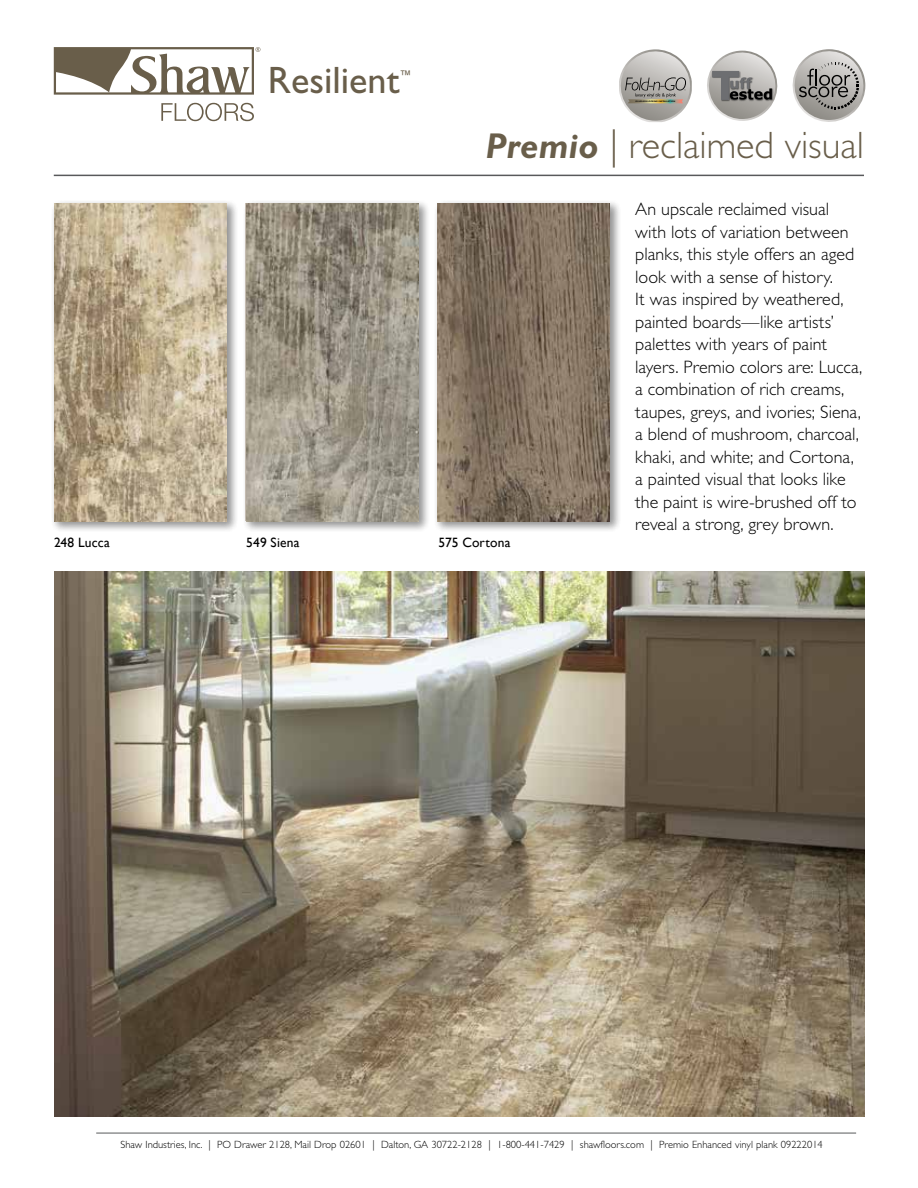
<style>
.page{position:relative;width:918px;height:1188px;background:#fff}
.page>*{position:absolute;margin:0;border:0;box-sizing:border-box;transform-origin:0 0}
.t1{font:300 38.25px "Gill Sans Std";color:#695e4a}
.t2{font:38.25px "Gill Sans Std";color:#695e4a}
.t3{font:300 18px/22.5px "Gill Sans Std";letter-spacing:.005em;color:#000}
.t4{font:13.5px "Gill Sans";letter-spacing:.015em;color:#000}
.t5{font:12px "Gill Sans Std";color:#695e4a}
.t6{font:300 10.5px "Gill Sans Std";color:#000}
.t7{font:700 2.1px "Gill Sans Std";color:#000}
.s1{font-weight:700;font-style:italic;font-size:36px}
</style>
<div class="page">
<svg style="left:161px;top:103px;width:93px;height:18px"></svg>
<svg style="left:54px;top:47px;width:206px;height:48px"></svg>
<hr style="left:96px;top:1133px;width:760px;height:1px;background:#58595b">
<hr style="left:54px;top:175px;width:810px;height:1px;background:#58595b">
<img style="left:54px;top:572px;width:810px;height:544px">
<div style="left:50px;top:199px;width:188px;height:334px;background:#000;opacity:.25"></div>
<img style="left:54px;top:203px;width:173px;height:318px">
<div style="left:243px;top:199px;width:188px;height:334px;background:#000;opacity:.25"></div>
<img style="left:246px;top:203px;width:173px;height:318px">
<div style="left:434px;top:199px;width:187px;height:334px;background:#000;opacity:.25"></div>
<img style="left:437px;top:203px;width:173px;height:318px">
<svg style="left:707px;top:50px;width:71px;height:71px"></svg>
<svg style="left:619px;top:49px;width:73px;height:73px"></svg>
<svg style="left:792px;top:49px;width:74px;height:73px"></svg>
<h1 class="t2" style="left:268px;top:58px;width:133px">Resilient</h1>
<p class="t5" style="left:399px;top:68px;width:13px">™</p>
<p class="t7" style="left:636px;top:100px;width:41px">GLUELESS LOCKING INSTALLATION</p>
<h1 class="t1" style="left:485px;top:124px;width:380px"><span class="s1">Premio</span> | reclaimed visual</h1>
<p class="t3" style="left:635px;top:198px;width:229px">An upscale reclaimed visual with lots of variation between planks, this style offers an aged look with a sense of history.<br>It was inspired by weathered, painted boards—like artists’ palettes with years of paint layers. Premio colors are: Lucca, a combination of rich creams, taupes, greys, and ivories; Siena, a blend of mushroom, charcoal, khaki, and white; and Cortona, a painted visual that looks like the paint is wire-brushed off to reveal a strong, grey brown.</p>
<p class="t4" style="left:54px;top:535px;width:57px">248 Lucca</p>
<p class="t4" style="left:246px;top:535px;width:55px">549 Siena</p>
<p class="t4" style="left:438px;top:535px;width:74px">575 Cortona</p>
<p class="t6" style="left:120px;top:1139px;width:704px">Shaw Industries, Inc. | PO Drawer 2128, Mail Drop 02601 | Dalton, GA 30722-2128 | 1-800-441-7429 | shawfloors.com | Premio Enhanced vinyl plank 09222014</p>
</div>
